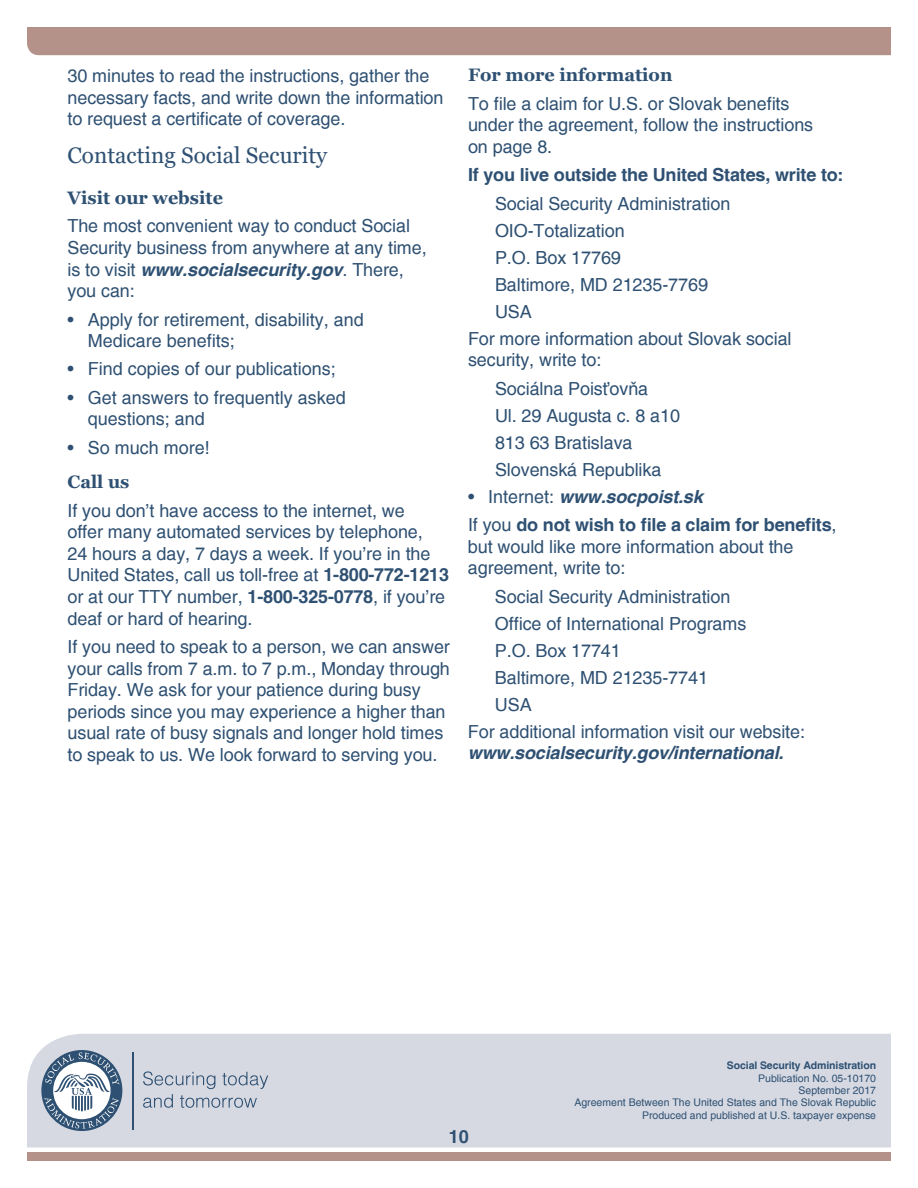
<style>
.page{position:relative;width:918px;height:1188px;background:#fff}
.page>*{position:absolute;margin:0;border:0;box-sizing:border-box;transform-origin:0 0}
.t1{font:22.5px "Georgia";color:#2e5072}
.t2{font:18px/21.6px "Helvetica";letter-spacing:-.005em;color:#2e5072}
.t3{font:700 18px "Helvetica";letter-spacing:-.01em;color:#2e5072}
.t4{font:700 18px "Georgia";color:#2e5072}
.t5{font:italic 700 18px "Helvetica";letter-spacing:-.01em;color:#2e5072}
.t6{font:10.5px "Helvetica";color:#2e5072}
.t7{font:700 10.5px "Helvetica";letter-spacing:-.01em;color:#2e5072}
.s1{font-weight:700;font-style:italic}
.s2{font-weight:700}
.s3{font-weight:400;font-style:normal}
</style>
<div class="page">
<div style="left:27px;top:27px;width:864px;height:28px;background:#b49189"></div>
<div style="left:27px;top:1034px;width:864px;height:113px;background:#d6d9e2"></div>
<div style="left:27px;top:1153px;width:864px;height:8px;background:#b49189"></div>
<div style="left:41px;top:1050px;width:81px;height:81px;background:#2e5072;border-radius:50%"></div>
<svg style="left:44px;top:1052px;width:75px;height:77px"></svg>
<hr style="left:132px;top:1052px;width:1px;height:77px;background:#2e5072">
<svg style="left:143px;top:1071px;width:125px;height:37px;background:#bcc4d0"></svg>
<p class="t2" style="left:68px;top:66px;width:378px">30 minutes to read the instructions, gather the necessary facts, and write down the information to request a certificate of coverage.</p>
<h1 class="t1" style="left:68px;top:141px;width:261px">Contacting Social Security</h1>
<h2 class="t4" style="left:68px;top:186px;width:157px">Visit our website</h2>
<p class="t2" style="left:68px;top:216px;width:361px">The most convenient way to conduct Social Security business from anywhere at any time, is to visit <span class="s1">www.socialsecurity.gov</span>. There, you can:</p>
<p class="t2" style="left:88px;top:309px;width:278px;text-indent:-20px">• Apply for retirement, disability, and<br>Medicare benefits;</p>
<p class="t2" style="left:68px;top:359px;width:270px">• Find copies of our publications;</p>
<p class="t2" style="left:88px;top:387px;width:260px;text-indent:-20px">• Get answers to frequently asked questions; and</p>
<p class="t2" style="left:68px;top:437px;width:144px">• So much more!</p>
<h2 class="t4" style="left:68px;top:470px;width:63px">Call us</h2>
<p class="t2" style="left:68px;top:500px;width:383px">If you don’t have access to the internet, we<br>offer many automated services by telephone,<br>24 hours a day, 7 days a week. If you’re in the United States, call us toll-free at <span class="s2">1-800-772-1213 </span>or at our TTY number, <span class="s2">1-800-325-0778</span>, if you’re deaf or hard of hearing.</p>
<p class="t2" style="left:68px;top:637px;width:384px">If you need to speak to a person, we can answer your calls from 7 a.m. to 7 p.m., Monday through Friday. We ask for your patience during busy periods since you may experience a higher than usual rate of busy signals and longer hold times to speak to us. We look forward to serving you.</p>
<h2 class="t4" style="left:468px;top:64px;width:206px">For more information</h2>
<p class="t2" style="left:468px;top:93px;width:347px">To file a claim for U.S. or Slovak benefits under the agreement, follow the instructions on page 8.</p>
<p class="t3" style="left:468px;top:164px;width:377px">If you live outside the United States, write to:</p>
<p class="t2" style="left:495px;top:193px;width:237px">Social Security Administration</p>
<p class="t2" style="left:495px;top:220px;width:131px">OIO-Totalization</p>
<p class="t2" style="left:495px;top:247px;width:127px">P.O. Box 17769</p>
<p class="t2" style="left:495px;top:274px;width:215px">Baltimore, MD 21235-7769</p>
<p class="t2" style="left:495px;top:301px;width:38px">USA</p>
<p class="t2" style="left:468px;top:328px;width:325px">For more information about Slovak social security, write to:</p>
<p class="t2" style="left:495px;top:378px;width:155px">Sociálna Poisťovňa</p>
<p class="t2" style="left:495px;top:405px;width:187px">Ul. 29 Augusta c. 8 a10</p>
<p class="t2" style="left:495px;top:432px;width:139px">813 63 Bratislava</p>
<p class="t2" style="left:495px;top:459px;width:168px">Slovenská Republika</p>
<p class="t5" style="left:468px;top:485px;width:236px"><span class="s3">• Internet:</span> www.socpoist.sk</p>
<p class="t2" style="left:468px;top:515px;width:370px">If you <span class="s2">do not wish to file a claim for benefits</span>, but would like more information about the agreement, write to:</p>
<p class="t2" style="left:495px;top:586px;width:237px">Social Security Administration</p>
<p class="t2" style="left:495px;top:613px;width:253px">Office of International Programs</p>
<p class="t2" style="left:495px;top:640px;width:127px">P.O. Box 17741</p>
<p class="t2" style="left:495px;top:667px;width:215px">Baltimore, MD 21235-7741</p>
<p class="t2" style="left:495px;top:694px;width:38px">USA</p>
<p class="t2" style="left:468px;top:721px;width:339px">For additional information visit our website: <span class="s1">www.socialsecurity.gov/international.</span></p>
<p class="t7" style="left:727px;top:1059px;width:151px">Social Security Administration</p>
<p class="t6" style="left:758px;top:1072px;width:119px">Publication No. 05-10170</p>
<p class="t6" style="left:799px;top:1084px;width:79px">September 2017</p>
<p class="t6" style="left:574px;top:1097px;width:303px">Agreement Between The United States and The Slovak Republic</p>
<p class="t6" style="left:642px;top:1109px;width:236px">Produced and published at U.S. taxpayer expense</p>
<p class="t3" style="left:449px;top:1125px;width:22px">10</p>
</div>
